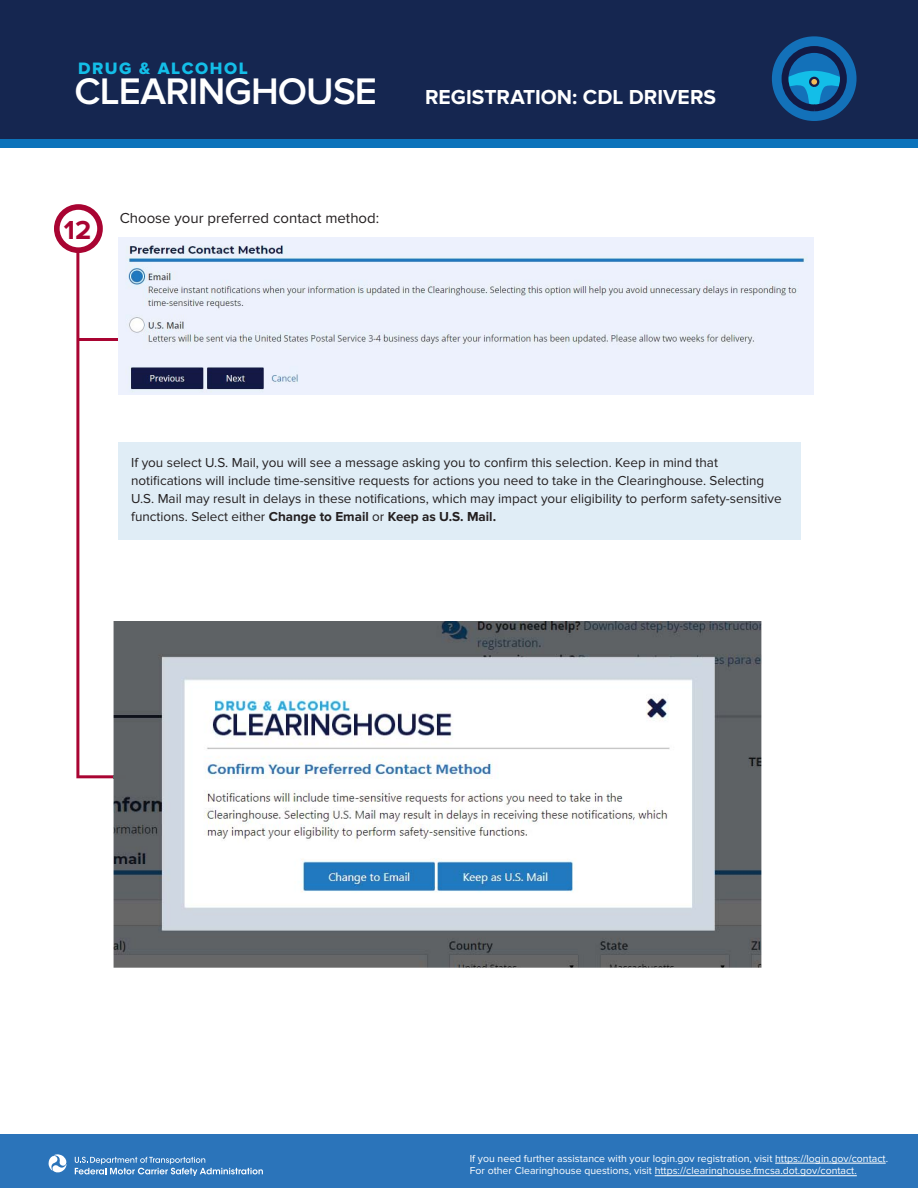
<style>
.page{position:relative;width:918px;height:1188px;background:#fff}
.page>*{position:absolute;margin:0;border:0;box-sizing:border-box;transform-origin:0 0}
.t1{font:600 38.4px "Proxima Nova";letter-spacing:-.025em;color:#fff}
.t2{font:700 27px "Proxima Nova";color:#a90432}
.t3{font:700 21px "Proxima Nova";color:#fff}
.t4{font:17.1px "Proxima Nova Extrabld";letter-spacing:.09em;color:#13bee8}
.t5{font:15px "Proxima Nova";color:#231f20}
.t6{font:13.5px/18px "Proxima Nova";color:#231f20}
.t7{font:10.5px/12.6px "Proxima Nova";color:#fff}
.s1{font-weight:700}
</style>
<div class="page">
<div style="left:0;top:0;width:918px;height:145px;background:#152650"></div>
<div style="left:0;top:139px;width:918px;height:8px;background:#0c73bb"></div>
<div style="left:772px;top:36px;width:85px;height:85px;background:#1371b9;border-radius:50%"></div>
<svg style="left:786px;top:71px;width:55px;height:35px"></svg>
<div style="left:782px;top:46px;width:65px;height:65px;border:7px solid #121a45;border-radius:50%"></div>
<div style="left:810px;top:78px;width:8px;height:8px;background:#f3bc58;border-radius:50%"></div>
<div style="left:809px;top:77px;width:10px;height:10px;border:2px solid #181e4a;border-radius:50%"></div>
<div style="left:0;top:1134px;width:918px;height:54px;background:#2b74ba"></div>
<svg style="left:48px;top:1154px;width:19px;height:19px"></svg>
<svg style="left:75px;top:1157px;width:188px;height:19px"></svg>
<hr style="left:775px;top:1163px;width:111px;height:1px;background:#fff">
<hr style="left:655px;top:1175px;width:202px;height:1px;background:#fff">
<div style="left:54px;top:204px;width:49px;height:49px;border:6px solid #a90432;border-radius:50%"></div>
<div style="left:118px;top:443px;width:682px;height:97px;background:#e0edf6"></div>
<img style="left:118px;top:238px;width:695px;height:156px">
<img style="left:114px;top:621px;width:647px;height:347px">
<svg style="left:76px;top:250px;width:50px;height:528px"></svg>
<p class="t4" style="left:78px;top:62px;width:171px">DRUG &amp; ALCOHOL</p>
<h1 class="t1" style="left:75px;top:78px;width:304px">CLEARINGHOUSE</h1>
<h2 class="t2" style="left:64px;top:219px;width:29px">12</h2>
<p class="t5" style="left:120px;top:212px;width:261px">Choose your preferred contact method:</p>
<h3 class="t3" style="left:425px;top:89px;width:293px">REGISTRATION: CDL DRIVERS</h3>
<p class="t6" style="left:131px;top:454px;width:652px">If you select U.S. Mail, you will see a message asking you to confirm this selection. Keep in mind that notifications will include time-sensitive requests for actions you need to take in the Clearinghouse. Selecting U.S. Mail may result in delays in these notifications, which may impact your eligibility to perform safety-sensitive functions. Select either <span class="s1">Change to Email</span> or <span class="s1">Keep as U.S. Mail.</span></p>
<p class="t7" style="left:470px;top:1153px;width:420px">If you need further assistance with your login.gov registration, visit https://login.gov/contact.<br>For other Clearinghouse questions, visit https://clearinghouse.fmcsa.dot.gov/contact.</p>
</div>
